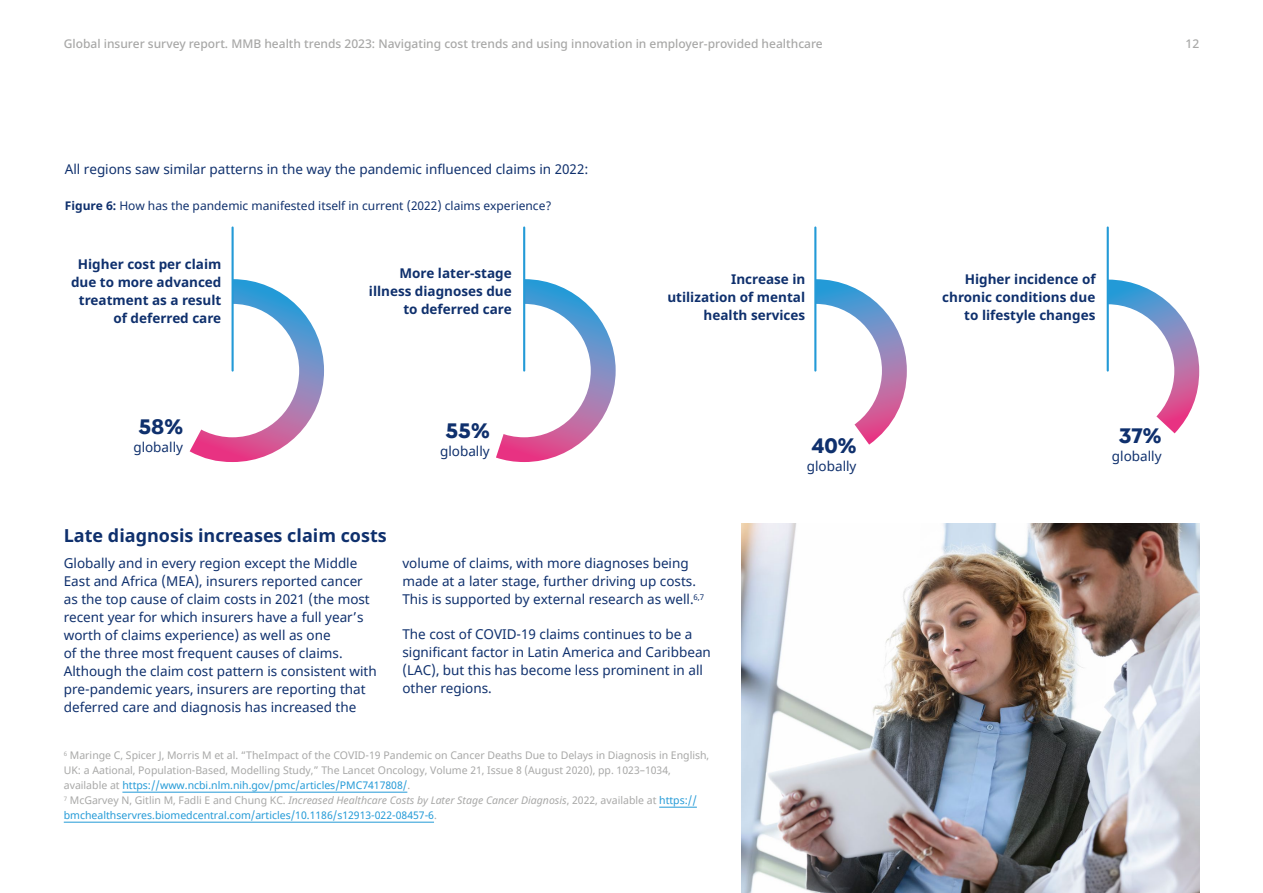
<style>
.page{position:relative;width:1263px;height:893px;background:#fff}
.page>*{position:absolute;margin:0;border:0;box-sizing:border-box;transform-origin:0 0}
.t1{font:700 19.5px "MMC Display";color:#0f306d}
.t2{font:700 18px "Noto Sans";color:#0f306d}
.t3{font:13.5px/18px "Noto Sans";color:#0f306d}
.t4{font:700 13.5px/18px "Noto Sans";color:#0f306d;text-align:right}
.t5{font:500 12px "Noto Sans";color:#a8a8a7}
.t6{font:12px "Noto Sans";color:#0f306d}
.t7{font:10.5px/15px "Noto Sans";color:#a8a8a7}
.s1{font-weight:700}
.s2{color:#239ad7}
.s3{font-style:italic}
</style>
<div class="page">
<svg style="left:190px;top:279px;width:134px;height:183px"></svg>
<div style="left:166px;top:304px;width:133px;height:133px;background:#fff;border-radius:50%"></div>
<hr style="left:232px;top:227px;width:2px;height:144px;background:#239ad7">
<svg style="left:816px;top:279px;width:91px;height:166px"></svg>
<div style="left:748px;top:304px;width:134px;height:133px;background:#fff;border-radius:50%"></div>
<hr style="left:814px;top:227px;width:2px;height:144px;background:#239ad7">
<svg style="left:496px;top:279px;width:120px;height:183px"></svg>
<div style="left:457px;top:304px;width:134px;height:133px;background:#fff;border-radius:50%"></div>
<hr style="left:523px;top:227px;width:2px;height:144px;background:#239ad7">
<svg style="left:1109px;top:280px;width:90px;height:153px"></svg>
<div style="left:1041px;top:304px;width:133px;height:134px;background:#fff;border-radius:50%"></div>
<hr style="left:1107px;top:227px;width:2px;height:144px;background:#239ad7">
<hr style="left:122px;top:792px;width:285px;height:1px;background:#239ad7">
<hr style="left:659px;top:807px;width:38px;height:1px;background:#239ad7">
<hr style="left:64px;top:822px;width:370px;height:1px;background:#239ad7">
<img style="left:741px;top:523px;width:458px;height:370px">
<p class="t5" style="left:64px;top:35px;width:760px">Global insurer survey report. MMB health trends 2023: Navigating cost trends and using innovation in employer-provided healthcare</p>
<p class="t5" style="left:1185px;top:35px;width:15px">12</p>
<p class="t3" style="left:65px;top:160px;width:525px">All regions saw similar patterns in the way the pandemic influenced claims in 2022:</p>
<p class="t6" style="left:65px;top:197px;width:488px"><span class="s1">Figure 6:</span> How has the pandemic manifested itself in current (2022) claims experience?</p>
<p class="t4" style="left:71px;top:255px;width:152px">Higher cost per claim due to more advanced treatment as a result of deferred care</p>
<h1 class="t1" style="left:138px;top:414px;width:46px">58%</h1>
<p class="t3" style="left:133px;top:439px;width:51px">globally</p>
<p class="t4" style="left:369px;top:264px;width:144px">More later-stage illness diagnoses due to deferred care</p>
<h1 class="t1" style="left:445px;top:418px;width:46px">55%</h1>
<p class="t3" style="left:440px;top:443px;width:51px">globally</p>
<p class="t4" style="left:667px;top:270px;width:139px">Increase in utilization of mental health services</p>
<h1 class="t1" style="left:812px;top:432px;width:46px">40%</h1>
<p class="t3" style="left:807px;top:457px;width:51px">globally</p>
<h2 class="t2" style="left:64px;top:523px;width:325px">Late diagnosis increases claim costs</h2>
<p class="t3" style="left:64px;top:555px;width:315px">Globally and in every region except the Middle East and Africa (MEA), insurers reported cancer as the top cause of claim costs in 2021 (the most recent year for which insurers have a full year’s worth of claims experience) as well as one<br>of the three most frequent causes of claims.<br>Although the claim cost pattern is consistent with pre-pandemic years, insurers are reporting that deferred care and diagnosis has increased the</p>
<p class="t3" style="left:402px;top:555px;width:303px">volume of claims, with more diagnoses being made at a later stage, further driving up costs.<br>This is supported by external research as well.<sup>6,7</sup></p>
<p class="t3" style="left:402px;top:626px;width:310px">The cost of COVID-19 claims continues to be a significant factor in Latin America and Caribbean (LAC), but this has become less prominent in all other regions.</p>
<p class="t7" style="left:64px;top:748px;width:647px"><sup>6</sup> Maringe C, Spicer J, Morris M et al. “TheImpact of the COVID-19 Pandemic on Cancer Deaths Due to Delays in Diagnosis in English, UK: a Aational, Population-Based, Modelling Study,” The Lancet Oncology, Volume 21, Issue 8 (August 2020), pp. 1023–1034, available at <span class="s2">https://www.ncbi.nlm.nih.gov/pmc/articles/PMC7417808/</span>.<br><sup>7</sup> McGarvey N, Gitlin M, Fadli E and Chung KC. <span class="s3">Increased Healthcare Costs by Later Stage Cancer Diagnosis</span>, 2022, available at <span class="s2">https:// bmchealthservres.biomedcentral.com/articles/10.1186/s12913-022-08457-6</span>.</p>
<p class="t4" style="left:942px;top:270px;width:155px">Higher incidence of chronic conditions due to lifestyle changes</p>
<h1 class="t1" style="left:1119px;top:423px;width:44px">37%</h1>
<p class="t3" style="left:1112px;top:448px;width:51px">globally</p>
</div>
